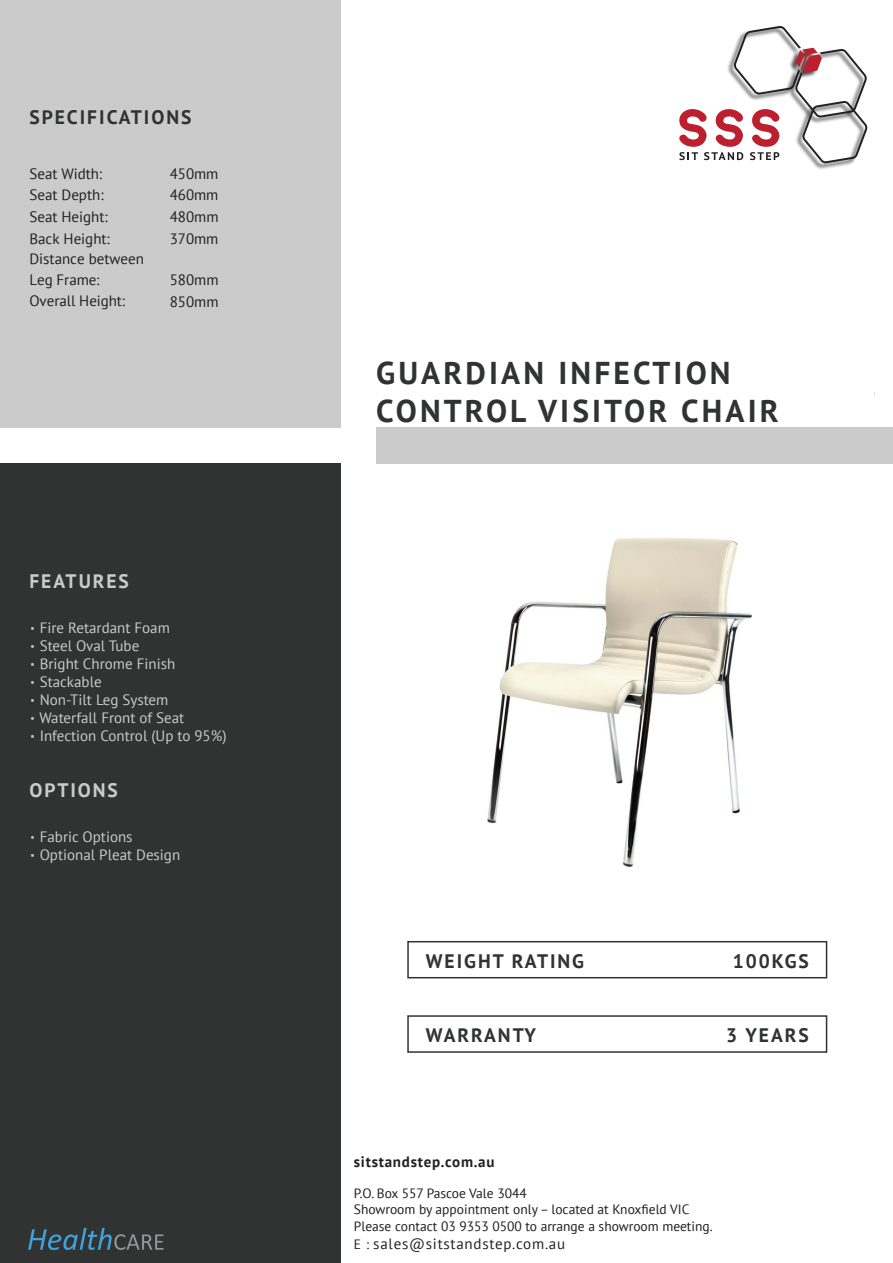
<style>
.page{position:relative;width:893px;height:1263px;background:#fff}
.page>*{position:absolute;margin:0;border:0;box-sizing:border-box;transform-origin:0 0}
.t1{font:700 31.5px/37.8px "PT Sans";letter-spacing:.1em;color:#313232}
.t2{font:700 19.5px "PT Sans";letter-spacing:.1em;color:#313232}
.t3{font:700 19.5px "PT Sans";letter-spacing:.1em;color:#cbcbcb}
.t4{font:15px "PT Sans";color:#cbcbcb}
.t5{font:15px/21.8px "PT Sans";color:#231f20}
.t6{font:15px "PT Sans";letter-spacing:.05em;color:#222120}
.t7{font:700 15px "PT Sans";letter-spacing:.05em;color:#222120}
.t8{font:13.5px/16.2px "PT Sans";color:#1f1c1e}
.s1{font-family:"Calibri";font-weight:300}
.s2{font-size:13.5px}
</style>
<div class="page">
<img style="left:487px;top:538px;width:265px;height:329px">
<div style="left:376px;top:428px;width:517px;height:36px;background:#cbcbcb"></div>
<div style="left:407px;top:941px;width:420px;height:37px;border:2px solid #313232"></div>
<div style="left:407px;top:1015px;width:420px;height:38px;border:2px solid #313232"></div>
<div style="left:0;top:464px;width:340px;height:799px;background:#313232"></div>
<div style="left:0;top:0;width:340px;height:428px;background:#cbcbcb"></div>
<svg style="left:28px;top:1228px;width:136px;height:22px"></svg>
<img style="left:812px;top:163px;width:41px;height:7px">
<svg style="left:679px;top:26px;width:189px;height:137px"></svg>
<h2 class="t2" style="left:29px;top:105px;width:164px">SPECIFICATIONS</h2>
<p class="t5" style="left:29px;top:162px;width:76px">Seat Width:<br>Seat Depth:</p>
<p class="t5" style="left:170px;top:162px;width:50px">450mm</p>
<p class="t5" style="left:170px;top:184px;width:50px">460mm</p>
<p class="t5" style="left:29px;top:206px;width:80px">Seat Height:</p>
<p class="t5" style="left:170px;top:206px;width:50px">480mm</p>
<p class="t5" style="left:29px;top:227px;width:82px">Back Height:</p>
<p class="t5" style="left:170px;top:228px;width:50px">370mm</p>
<p class="t5" style="left:29px;top:247px;width:116px">Distance between</p>
<p class="t5" style="left:29px;top:269px;width:72px">Leg Frame:</p>
<p class="t5" style="left:170px;top:269px;width:51px">580mm</p>
<p class="t5" style="left:29px;top:290px;width:97px">Overall Height:</p>
<p class="t5" style="left:170px;top:291px;width:51px">850mm</p>
<h2 class="t3" style="left:29px;top:568px;width:101px">FEATURES</h2>
<p class="t4" style="left:29px;top:618px;width:142px"><span class="s1">▪</span> Fire Retardant Foam</p>
<p class="t4" style="left:29px;top:636px;width:111px"><span class="s1">▪</span> Steel Oval Tube</p>
<p class="t4" style="left:29px;top:654px;width:147px"><span class="s1">▪</span> Bright Chrome Finish</p>
<p class="t4" style="left:29px;top:672px;width:74px"><span class="s1">▪</span> Stackable</p>
<p class="t4" style="left:29px;top:690px;width:140px"><span class="s1">▪</span> Non-Tilt Leg System</p>
<p class="t4" style="left:29px;top:708px;width:156px"><span class="s1">▪</span> Waterfall Front of Seat</p>
<p class="t4" style="left:29px;top:726px;width:199px"><span class="s1">▪</span> Infection Control (Up to 95%)</p>
<h2 class="t3" style="left:29px;top:778px;width:90px">OPTIONS</h2>
<p class="t4" style="left:29px;top:827px;width:105px"><span class="s1">▪</span> Fabric Options</p>
<p class="t4" style="left:29px;top:845px;width:152px"><span class="s1">▪</span> Optional Pleat Design</p>
<h1 class="t1" style="left:376px;top:354px;width:404px">GUARDIAN INFECTION<br>CONTROL VISITOR CHAIR</h1>
<h2 class="t2" style="left:426px;top:948px;width:160px">WEIGHT RATING</h2>
<h2 class="t2" style="left:733px;top:948px;width:78px">100KGS</h2>
<h2 class="t2" style="left:426px;top:1022px;width:111px">WARRANTY</h2>
<h2 class="t2" style="left:726px;top:1022px;width:84px">3 YEARS</h2>
<p class="t7" style="left:354px;top:1151px;width:142px">sitstandstep.com.au</p>
<p class="t8" style="left:354px;top:1185px;width:360px">P.O. Box 557 Pascoe Vale 3044<br>Showroom by appointment only – located at Knoxfield VIC<br>Please contact 03 9353 0500 to arrange a showroom meeting.</p>
<p class="t6" style="left:354px;top:1234px;width:213px"><span class="s2">E :</span> sales@sitstandstep.com.au</p>
</div>
